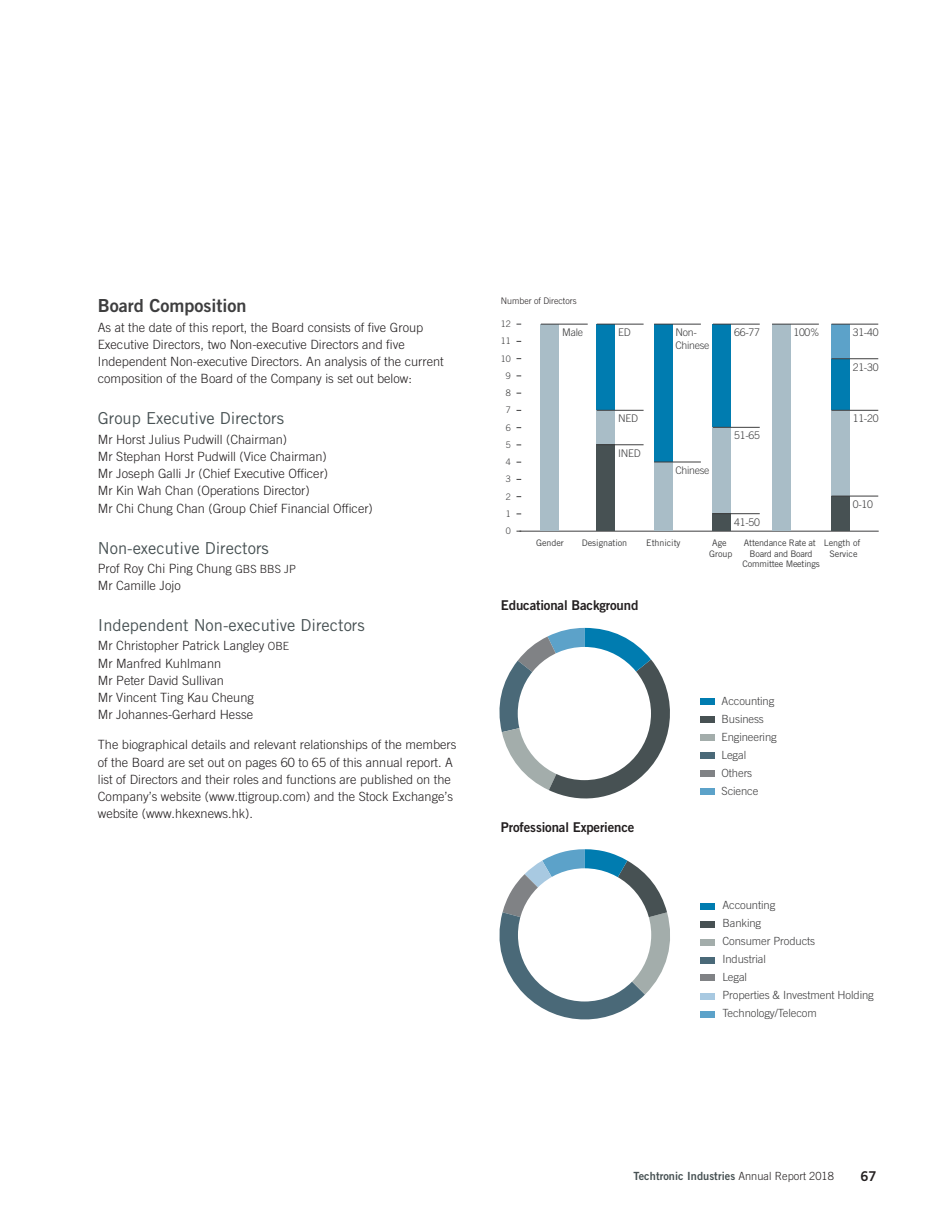
<style>
.page{position:relative;width:936px;height:1212px;background:#fff}
.page>*{position:absolute;margin:0;border:0;box-sizing:border-box;transform-origin:0 0}
.t1{font:18px "Trade Gothic LT Std Bd 2";color:#3e3e3f}
.t2{font:16.5px "Trade Gothic LT Std";color:#475153}
.t3{font:13.5px "Trade Gothic LT Std Bd 2";letter-spacing:-.01em;color:#231f20}
.t4{font:300 12.75px/17.2px "Trade Gothic LT Std";color:#231f20}
.t5{font:300 11.25px/18px "Trade Gothic";letter-spacing:-.01em;color:#3e3e3f}
.t6{font:11.25px "Trade Gothic LT Std Bd 2";letter-spacing:.005em;color:#475153}
.t7{font:300 10.5px/12.6px "Trade Gothic";letter-spacing:-.025em;color:#3e3e3f}
.t8{font:9px/10.8px "Trade Gothic";letter-spacing:-.01em;color:#3e3e3f;text-align:center}
.t9{font:300 9px "Trade Gothic LT Std";color:#231f20}
.t10{font:300 9px/17px "Trade Gothic";color:#3e3e3f}
.s1{font-size:11.25px}
.s2{font-family:"Trade Gothic LT Std";font-weight:300;color:#231f20}
</style>
<div class="page">
<svg style="left:499px;top:628px;width:171px;height:170px"></svg>
<div style="left:699px;top:698px;width:15px;height:6px;background:#007cb0"></div>
<div style="left:699px;top:716px;width:15px;height:7px;background:#475153"></div>
<div style="left:699px;top:734px;width:15px;height:6px;background:#a3adab"></div>
<div style="left:699px;top:752px;width:15px;height:7px;background:#4a6978"></div>
<div style="left:699px;top:770px;width:15px;height:7px;background:#808285"></div>
<div style="left:699px;top:788px;width:15px;height:7px;background:#5ca2c9"></div>
<div style="left:517px;top:647px;width:134px;height:133px;background:#fff;border-radius:50%"></div>
<svg style="left:499px;top:849px;width:171px;height:171px"></svg>
<div style="left:700px;top:903px;width:15px;height:6px;background:#007cb0"></div>
<div style="left:700px;top:921px;width:15px;height:6px;background:#475153"></div>
<div style="left:700px;top:939px;width:15px;height:6px;background:#a3adab"></div>
<div style="left:700px;top:957px;width:15px;height:6px;background:#4a6978"></div>
<div style="left:700px;top:975px;width:15px;height:6px;background:#808285"></div>
<div style="left:700px;top:993px;width:15px;height:6px;background:#a8c9e1"></div>
<div style="left:700px;top:1011px;width:15px;height:6px;background:#5ca2c9"></div>
<div style="left:518px;top:868px;width:133px;height:133px;background:#fff;border-radius:50%"></div>
<hr style="left:519px;top:531px;width:359px;height:1px;background:#3e3e3f">
<div style="left:831px;top:359px;width:18px;height:51px;background:#007cb0"></div>
<div style="left:831px;top:324px;width:18px;height:35px;background:#5ca2c9"></div>
<div style="left:831px;top:410px;width:18px;height:86px;background:#a9bdc7"></div>
<div style="left:831px;top:496px;width:18px;height:35px;background:#475153"></div>
<div style="left:772px;top:324px;width:18px;height:207px;background:#a9bdc7"></div>
<div style="left:713px;top:324px;width:18px;height:103px;background:#007cb0"></div>
<div style="left:713px;top:427px;width:18px;height:87px;background:#a9bdc7"></div>
<div style="left:713px;top:514px;width:18px;height:17px;background:#475153"></div>
<div style="left:654px;top:324px;width:18px;height:138px;background:#007cb0"></div>
<div style="left:654px;top:462px;width:18px;height:69px;background:#a9bdc7"></div>
<div style="left:596px;top:324px;width:18px;height:86px;background:#007cb0"></div>
<div style="left:596px;top:410px;width:18px;height:35px;background:#a9bdc7"></div>
<div style="left:596px;top:445px;width:18px;height:86px;background:#475153"></div>
<div style="left:541px;top:324px;width:18px;height:207px;background:#a9bdc7"></div>
<hr style="left:541px;top:324px;width:46px;height:1px;background:#3e3e3f">
<hr style="left:596px;top:324px;width:47px;height:1px;background:#3e3e3f">
<hr style="left:713px;top:324px;width:46px;height:1px;background:#3e3e3f">
<hr style="left:831px;top:324px;width:47px;height:1px;background:#3e3e3f">
<hr style="left:831px;top:358px;width:47px;height:1px;background:#3e3e3f">
<hr style="left:831px;top:410px;width:47px;height:1px;background:#3e3e3f">
<hr style="left:831px;top:496px;width:47px;height:1px;background:#3e3e3f">
<hr style="left:654px;top:324px;width:46px;height:1px;background:#3e3e3f">
<hr style="left:654px;top:462px;width:46px;height:1px;background:#3e3e3f">
<hr style="left:713px;top:427px;width:46px;height:1px;background:#3e3e3f">
<hr style="left:713px;top:513px;width:46px;height:1px;background:#3e3e3f">
<hr style="left:772px;top:324px;width:46px;height:1px;background:#3e3e3f">
<hr style="left:596px;top:410px;width:47px;height:1px;background:#3e3e3f">
<hr style="left:596px;top:444px;width:47px;height:1px;background:#3e3e3f">
<h1 class="t1" style="left:98px;top:295px;width:150px">Board Composition</h1>
<p class="t4" style="left:98px;top:318px;width:347px">As at the date of this report, the Board consists of five Group Executive Directors, two Non-executive Directors and five Independent Non-executive Directors. An analysis of the current composition of the Board of the Company is set out below:</p>
<p class="t2" style="left:98px;top:408px;width:188px">Group Executive Directors</p>
<p class="t4" style="left:98px;top:430px;width:276px">Mr Horst Julius Pudwill (Chairman)<br>Mr Stephan Horst Pudwill (Vice Chairman)<br>Mr Joseph Galli Jr (Chief Executive Officer)<br>Mr Kin Wah Chan (Operations Director)<br>Mr Chi Chung Chan (Group Chief Financial Officer)</p>
<p class="t2" style="left:98px;top:538px;width:172px">Non-executive Directors</p>
<p class="t4" style="left:98px;top:560px;width:200px">Prof Roy Chi Ping Chung <span class="s1">GBS BBS JP<br></span>Mr Camille Jojo</p>
<p class="t2" style="left:98px;top:615px;width:268px">Independent Non-executive Directors</p>
<p class="t4" style="left:98px;top:637px;width:193px">Mr Christopher Patrick Langley <span class="s1">OBE<br></span>Mr Manfred Kuhlmann<br>Mr Peter David Sullivan<br>Mr Vincent Ting Kau Cheung<br>Mr Johannes-Gerhard Hesse</p>
<p class="t4" style="left:98px;top:736px;width:360px">The biographical details and relevant relationships of the members of the Board are set out on pages 60 to 65 of this annual report. A list of Directors and their roles and functions are published on the Company’s website (www.ttigroup.com) and the Stock Exchange’s website (www.hkexnews.hk).</p>
<p class="t9" style="left:501px;top:295px;width:77px">Number of Directors</p>
<p class="t10" style="left:501px;top:315px;width:12px">12<br>11</p>
<p class="t10" style="left:501px;top:350px;width:12px">10</p>
<p class="t10" style="left:506px;top:367px;width:7px">9</p>
<p class="t10" style="left:506px;top:384px;width:7px">8</p>
<p class="t10" style="left:506px;top:401px;width:7px">7</p>
<p class="t10" style="left:506px;top:419px;width:7px">6</p>
<p class="t10" style="left:506px;top:436px;width:7px">5</p>
<p class="t10" style="left:506px;top:453px;width:7px">4</p>
<p class="t10" style="left:506px;top:470px;width:7px">3</p>
<p class="t10" style="left:506px;top:488px;width:7px">2</p>
<p class="t10" style="left:506px;top:505px;width:7px">1</p>
<p class="t10" style="left:506px;top:522px;width:7px">0</p>
<p class="t7" style="left:562px;top:326px;width:22px">Male</p>
<p class="t7" style="left:618px;top:326px;width:14px">ED</p>
<p class="t7" style="left:734px;top:326px;width:27px">66-77</p>
<p class="t7" style="left:852px;top:326px;width:27px">31-40</p>
<p class="t7" style="left:852px;top:360px;width:27px">21-30</p>
<p class="t7" style="left:793px;top:326px;width:28px">100%</p>
<p class="t7" style="left:675px;top:326px;width:36px">Non-<br>Chinese</p>
<p class="t7" style="left:618px;top:412px;width:21px">NED</p>
<p class="t7" style="left:618px;top:446px;width:24px">INED</p>
<p class="t7" style="left:675px;top:464px;width:36px">Chinese</p>
<p class="t7" style="left:734px;top:429px;width:27px">51-65</p>
<p class="t7" style="left:734px;top:515px;width:27px">41-50</p>
<p class="t7" style="left:852px;top:412px;width:27px">11-20</p>
<p class="t7" style="left:852px;top:498px;width:22px">0-10</p>
<p class="t8" style="left:536px;top:537px;width:29px">Gender</p>
<p class="t8" style="left:582px;top:537px;width:47px">Designation</p>
<p class="t8" style="left:646px;top:537px;width:36px">Ethnicity</p>
<p class="t8" style="left:709px;top:537px;width:25px">Age<br>Group</p>
<p class="t8" style="left:742px;top:537px;width:79px">Attendance Rate at<br>Board and Board<br>Committee Meetings</p>
<p class="t8" style="left:823px;top:537px;width:38px">Length of<br>Service</p>
<p class="t3" style="left:501px;top:596px;width:139px">Educational Background</p>
<p class="t3" style="left:501px;top:819px;width:135px">Professional Experience</p>
<p class="t5" style="left:721px;top:692px;width:57px">Accounting<br>Business<br>Engineering<br>Legal<br>Others<br>Science</p>
<p class="t5" style="left:722px;top:896px;width:153px">Accounting<br>Banking<br>Consumer Products<br>Industrial<br>Legal<br>Properties &amp; Investment Holding<br>Technology/Telecom</p>
<p class="t6" style="left:633px;top:1169px;width:202px">Techtronic Industries <span class="s2">Annual Report 2018</span></p>
<p class="t3" style="left:860px;top:1167px;width:18px">67</p>
</div>
